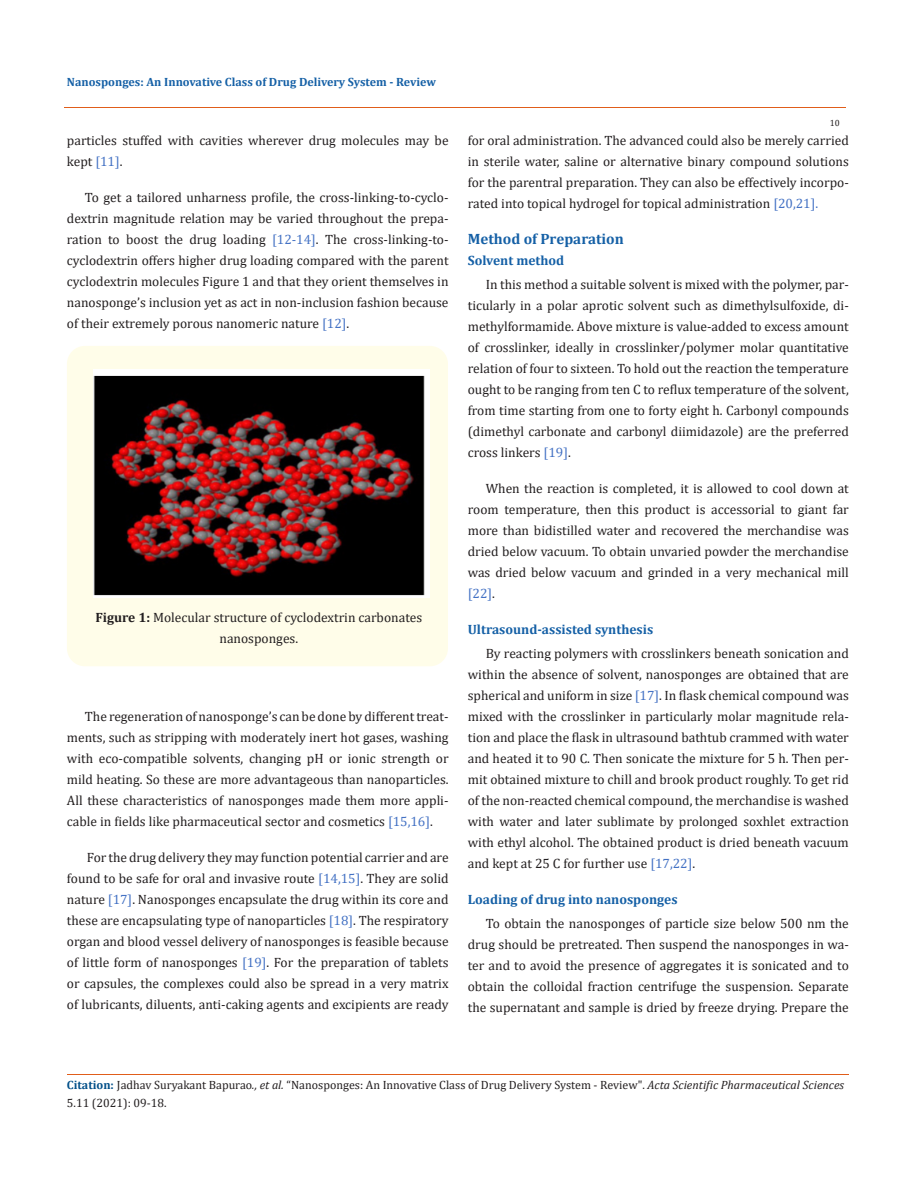
<style>
.page{position:relative;width:917px;height:1188px;background:#fff}
.page>*{position:absolute;margin:0;border:0;box-sizing:border-box;transform-origin:0 0}
.t1{font:700 15px "Cambria";color:#1560a6}
.t2{font:13.5px/21px "Cambria";color:#231f20;text-align:justify}
.t3{font:700 13.5px "Cambria";color:#1560a6}
.t4{font:12px/18px "Cambria";color:#231f20}
.t5{font:700 12px "Cambria";color:#1560a6}
.t6{font:9px "Cambria";color:#231f20}
.s1{color:#4472c4}
.s2{font-weight:700}
.s3{font-weight:700;color:#035089}
.s4{font-style:italic}
</style>
<div class="page">
<div style="left:67px;top:346px;width:381px;height:320px;background:#fffde9;border-radius:18px"></div>
<img style="left:93px;top:369px;width:336px;height:228px">
<hr style="left:64px;top:108px;width:781px;height:1px;background:#e05d1a">
<hr style="left:67px;top:1074px;width:781px;height:1px;background:#e05d1a">
<p class="t5" style="left:67px;top:73px;width:370px">Nanosponges: An Innovative Class of Drug Delivery System - Review</p>
<p class="t2" style="left:67px;top:130px;width:383px">particles stuffed with cavities wherever drug molecules may be kept <span class="s1">[11]</span>.</p>
<p class="t2" style="left:67px;top:187px;width:383px;text-indent:18px">To get a tailored unharness profile, the cross-linking-to-cyclo&shy;dextrin magnitude relation may be varied throughout the prepa&shy;ration to boost the drug loading <span class="s1">[12-14]</span>. The cross-linking-to&shy;cyclodextrin offers higher drug loading compared with the parent cyclodextrin molecules Figure 1 and that they orient themselves in nanosponge’s inclusion yet as act in non-inclusion fashion because of their extremely porous nanomeric nature <span class="s1">[12]</span>.</p>
<p class="t2" style="left:95px;top:606px;width:328px;text-align:center"><span class="s2">Figure 1:</span> Molecular structure of cyclodextrin carbonates nanosponges.</p>
<p class="t2" style="left:67px;top:705px;width:383px;text-indent:18px">The regeneration of nanosponge’s can be done by different treat&shy;ments, such as stripping with moderately inert hot gases, washing with eco-compatible solvents, changing pH or ionic strength or mild heating. So these are more advantageous than nanoparticles.<br>All these characteristics of nanosponges made them more appli&shy;cable in fields like pharmaceutical sector and cosmetics <span class="s1">[15,16]</span>.</p>
<p class="t2" style="left:67px;top:846px;width:383px;text-indent:20px">For the drug delivery they may function potential carrier and are found to be safe for oral and invasive route <span class="s1">[14,15]</span>. They are solid nature <span class="s1">[17]</span>. Nanosponges encapsulate the drug within its core and these are encapsulating type of nanoparticles <span class="s1">[18]</span>. The respiratory organ and blood vessel delivery of nanosponges is feasible because of little form of nanosponges <span class="s1">[19]</span>. For the preparation of tablets or capsules, the complexes could also be spread in a very matrix of lubricants, diluents, anti-caking agents and excipients are ready</p>
<p class="t6" style="left:829px;top:118px;width:11px">10</p>
<p class="t2" style="left:468px;top:130px;width:382px">for oral administration. The advanced could also be merely carried in sterile water, saline or alternative binary compound solutions for the parentral preparation. They can also be effectively incorpo&shy;rated into topical hydrogel for topical administration <span class="s1">[20,21].</span></p>
<p class="t1" style="left:468px;top:229px;width:157px">Method of Preparation</p>
<p class="t3" style="left:468px;top:251px;width:98px">Solvent method</p>
<p class="t2" style="left:468px;top:274px;width:382px;text-indent:18px">In this method a suitable solvent is mixed with the polymer, par&shy;ticularly in a polar aprotic solvent such as dimethylsulfoxide, di&shy;methylformamide. Above mixture is value-added to excess amount of crosslinker, ideally in crosslinker/polymer molar quantitative relation of four to sixteen. To hold out the reaction the temperature ought to be ranging from ten C to reflux temperature of the solvent, from time starting from one to forty eight h. Carbonyl compounds (dimethyl carbonate and carbonyl diimidazole) are the preferred cross linkers <span class="s1">[19]</span>.</p>
<p class="t2" style="left:468px;top:478px;width:382px;text-indent:18px">When the reaction is completed, it is allowed to cool down at room temperature, then this product is accessorial to giant far more than bidistilled water and recovered the merchandise was dried below vacuum. To obtain unvaried powder the merchandise was dried below vacuum and grinded in a very mechanical mill <span class="s1">[22]</span>.</p>
<p class="t3" style="left:468px;top:620px;width:187px">Ultrasound-assisted synthesis</p>
<p class="t2" style="left:468px;top:643px;width:382px;text-indent:18px">By reacting polymers with crosslinkers beneath sonication and within the absence of solvent, nanosponges are obtained that are spherical and uniform in size <span class="s1">[17]</span>. In flask chemical compound was mixed with the crosslinker in particularly molar magnitude rela&shy;tion and place the flask in ultrasound bathtub crammed with water and heated it to 90 C. Then sonicate the mixture for 5 h. Then per&shy;mit obtained mixture to chill and brook product roughly. To get rid of the non-reacted chemical compound, the merchandise is washed with water and later sublimate by prolonged soxhlet extraction with ethyl alcohol. The obtained product is dried beneath vacuum and kept at 25 C for further use <span class="s1">[17,22]</span>.</p>
<p class="t3" style="left:468px;top:890px;width:211px">Loading of drug into nanosponges</p>
<p class="t2" style="left:468px;top:913px;width:382px;text-indent:18px">To obtain the nanosponges of particle size below 500 nm the drug should be pretreated. Then suspend the nanosponges in wa&shy;ter and to avoid the presence of aggregates it is sonicated and to obtain the colloidal fraction centrifuge the suspension. Separate the supernatant and sample is dried by freeze drying. Prepare the</p>
<p class="t4" style="left:67px;top:1076px;width:778px"><span class="s3">Citation:</span> Jadhav Suryakant Bapurao<span class="s4">., et al.</span> “Nanosponges: An Innovative Class of Drug Delivery System - Review". <span class="s4">Acta Scientific Pharmaceutical Sciences<br></span>5.11 (2021): 09-18.</p>
</div>
